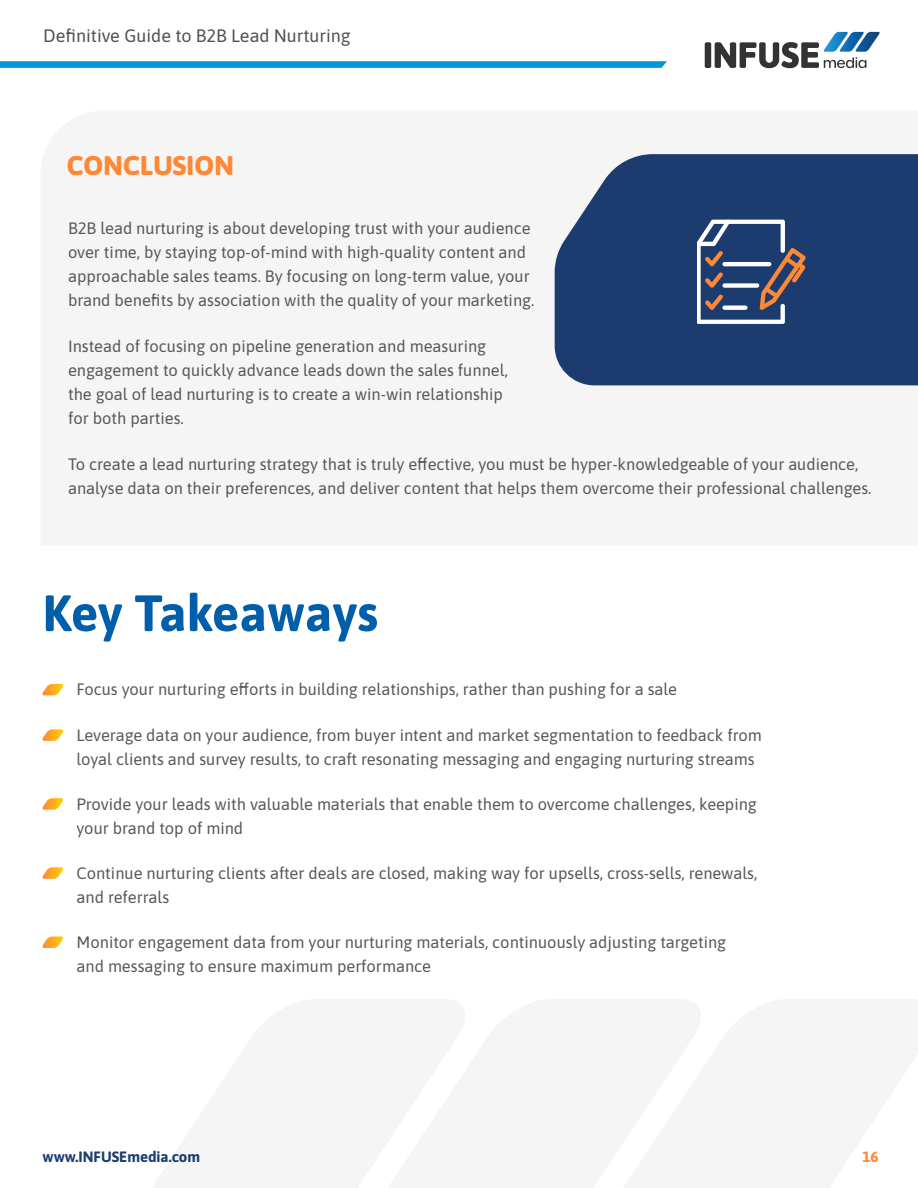
<style>
.page{position:relative;width:918px;height:1188px;background:#fff}
.page>*{position:absolute;margin:0;border:0;box-sizing:border-box;transform-origin:0 0}
.t1{font:51px "Asap";letter-spacing:-.005em;color:#005eab}
.t2{font:27px "Asap";letter-spacing:.01em;color:#fe8836}
.t3{font:18px "Asap";color:#4f5252}
.t4{font:16.5px/24px "Asap";color:#57585a}
.t5{font:15px "Asap";color:#1c3d70}
.t6{font:15px "Asap";color:#fe8636}
</style>
<div class="page">
<svg style="left:42px;top:684px;width:22px;height:11px"></svg>
<svg style="left:42px;top:729px;width:22px;height:12px"></svg>
<svg style="left:42px;top:798px;width:22px;height:12px"></svg>
<svg style="left:42px;top:867px;width:22px;height:12px"></svg>
<svg style="left:42px;top:936px;width:22px;height:12px"></svg>
<div style="left:555px;top:154px;width:363px;height:231px;background:#1c3c70"></div>
<svg style="left:697px;top:219px;width:109px;height:104px"></svg>
<svg style="left:705px;top:32px;width:175px;height:36px"></svg>
<svg style="left:0;top:61px;width:667px;height:7px"></svg>
<p class="t3" style="left:43px;top:23px;width:309px">Definitive Guide to B2B Lead Nurturing</p>
<p class="t2" style="left:67px;top:147px;width:169px">CONCLUSION</p>
<p class="t4" style="left:68px;top:216px;width:468px">B2B lead nurturing is about developing trust with your audience over time, by staying top-of-mind with high-quality content and approachable sales teams. By focusing on long-term value, your brand benefits by association with the quality of your marketing.</p>
<p class="t4" style="left:68px;top:333px;width:441px">Instead of focusing on pipeline generation and measuring engagement to quickly advance leads down the sales funnel, the goal of lead nurturing is to create a win-win relationship for both parties.</p>
<p class="t4" style="left:68px;top:452px;width:805px">To create a lead nurturing strategy that is truly effective, you must be hyper-knowledgeable of your audience, analyse data on their preferences, and deliver content that helps them overcome their professional challenges.</p>
<p class="t1" style="left:43px;top:578px;width:337px">Key Takeaways</p>
<p class="t4" style="left:77px;top:677px;width:602px">Focus your nurturing efforts in building relationships, rather than pushing for a sale</p>
<p class="t4" style="left:77px;top:722px;width:687px">Leverage data on your audience, from buyer intent and market segmentation to feedback from loyal clients and survey results, to craft resonating messaging and engaging nurturing streams</p>
<p class="t4" style="left:77px;top:791px;width:682px">Provide your leads with valuable materials that enable them to overcome challenges, keeping your brand top of mind</p>
<p class="t4" style="left:77px;top:860px;width:682px">Continue nurturing clients after deals are closed, making way for upsells, cross-sells, renewals, and referrals</p>
<p class="t4" style="left:77px;top:930px;width:651px">Monitor engagement data from your nurturing materials, continuously adjusting targeting and messaging to ensure maximum performance</p>
<p class="t5" style="left:43px;top:1146px;width:159px">www.INFUSEmedia.com</p>
<p class="t6" style="left:863px;top:1146px;width:18px">16</p>
</div>
